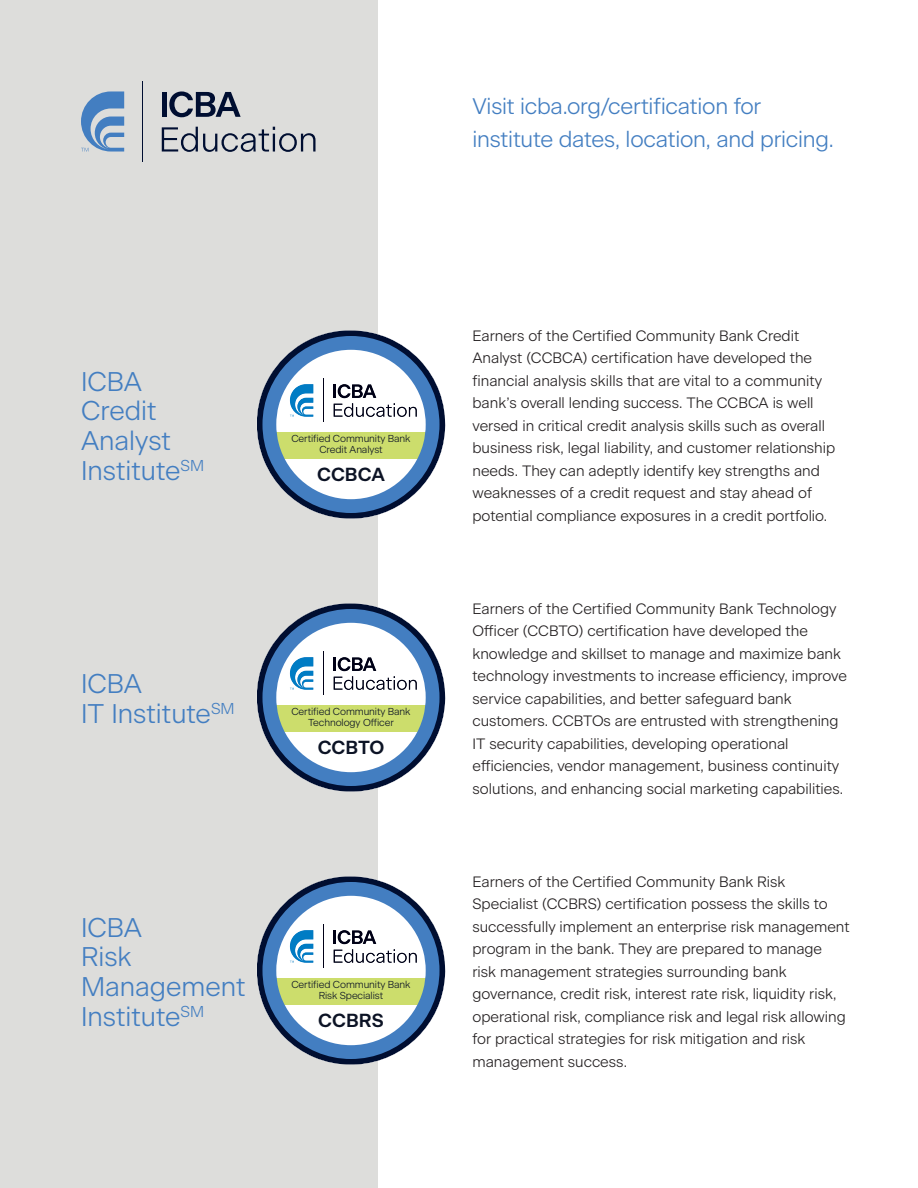
<style>
.page{position:relative;width:918px;height:1188px;background:#fff}
.page>*{position:absolute;margin:0;border:0;box-sizing:border-box;transform-origin:0 0}
.t1{font:300 27px/29.7px "Beausite Classic";color:#437ec1}
.t2{font:300 22.5px/33.8px "Beausite Classic";letter-spacing:-.01em;color:#437ec1}
.t3{font:600 18.9px "Beausite Classic";color:#0c1325}
.t4{font:300 15px/22.5px "Beausite Classic";color:#231f20}
.t5{font:300 10.05px/11.4px "Beausite Classic";letter-spacing:-.01em;color:#0c1325;text-align:center}
</style>
<div class="page">
<div style="left:0;top:0;width:378px;height:1188px;background:#dddddb"></div>
<svg style="left:162px;top:127px;width:154px;height:25px"></svg>
<div style="left:162px;top:92px;width:5px;height:25px;background:#000e31"></div>
<svg style="left:169px;top:91px;width:72px;height:26px"></svg>
<hr style="left:143px;top:81px;width:1px;height:81px;background:#000e31">
<svg style="left:81px;top:91px;width:43px;height:61px"></svg>
<svg style="left:257px;top:330px;width:189px;height:189px"></svg>
<svg style="left:257px;top:603px;width:189px;height:189px"></svg>
<svg style="left:257px;top:876px;width:189px;height:189px"></svg>
<h2 class="t2" style="left:472px;top:87px;width:363px">Visit icba.org/certification for institute dates, location, and pricing.</h2>
<h1 class="t1" style="left:81px;top:364px;width:125px">ICBA<br>Credit<br>Analyst<br>Institute<sup>SM</sup></h1>
<p class="t5" style="left:291px;top:432px;width:121px">Certified Community Bank<br>Credit Analyst</p>
<p class="t3" style="left:317px;top:460px;width:69px">CCBCA</p>
<h1 class="t1" style="left:81px;top:667px;width:155px">ICBA<br>IT Institute<sup>SM</sup></h1>
<p class="t5" style="left:291px;top:705px;width:121px">Certified Community Bank<br>Technology O cer</p>
<p class="t3" style="left:318px;top:733px;width:68px">CCBTO</p>
<h1 class="t1" style="left:81px;top:910px;width:166px">ICBA<br>Risk<br>Management<br>Institute<sup>SM</sup></h1>
<p class="t5" style="left:291px;top:978px;width:121px">Certified Community Bank<br>Risk Specialist</p>
<p class="t3" style="left:318px;top:1006px;width:67px">CCBRS</p>
<p class="t4" style="left:472px;top:323px;width:364px">Earners of the Certified Community Bank Credit Analyst (CCBCA) certification have developed the financial analysis skills that are vital to a community bank’s overall lending success. The CCBCA is well versed in critical credit analysis skills such as overall business risk, legal liability, and customer relationship needs. They can adeptly identify key strengths and weaknesses of a credit request and stay ahead of potential compliance exposures in a credit portfolio.</p>
<p class="t4" style="left:472px;top:596px;width:376px">Earners of the Certified Community Bank Technology Officer (CCBTO) certification have developed the knowledge and skillset to manage and maximize bank technology investments to increase efficiency, improve service capabilities, and better safeguard bank customers. CCBTOs are entrusted with strengthening IT security capabilities, developing operational efficiencies, vendor management, business continuity solutions, and enhancing social marketing capabilities.</p>
<p class="t4" style="left:472px;top:869px;width:379px">Earners of the Certified Community Bank Risk Specialist (CCBRS) certification possess the skills to successfully implement an enterprise risk management program in the bank. They are prepared to manage<br>risk management strategies surrounding bank governance, credit risk, interest rate risk, liquidity risk, operational risk, compliance risk and legal risk allowing for practical strategies for risk mitigation and risk management success.</p>
</div>
